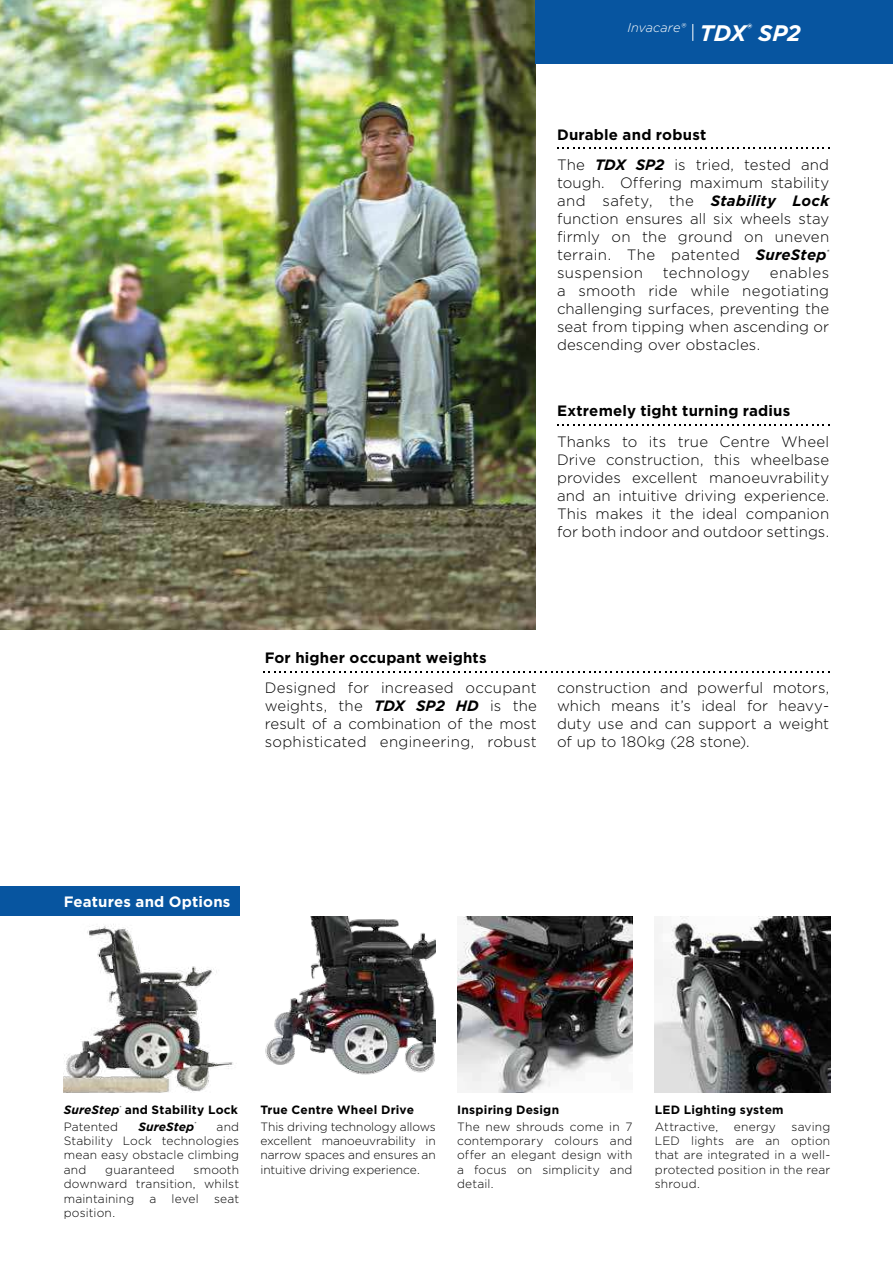
<style>
.page{position:relative;width:893px;height:1263px;background:#fff}
.page>*{position:absolute;margin:0;border:0;box-sizing:border-box;transform-origin:0 0}
.t1{font:300 15px/18px "Gotham";letter-spacing:.01em;color:#000;text-align:justify}
.t2{font:700 15px "Gotham";letter-spacing:.01em;color:#000}
.t3{font:300 15px "Gotham";letter-spacing:.03em;color:#000}
.t4{font:700 15px "Gotham";letter-spacing:.015em;color:#fff}
.t5{font:italic 300 12.75px "Gotham";letter-spacing:.01em;color:#fff}
.t6{font:300 12px/14.4px "Gotham";letter-spacing:.01em;color:#000;text-align:justify}
.t7{font:700 12px "Gotham";letter-spacing:.02em;color:#000}
.t8{font:italic 700 12px "Gotham";letter-spacing:.005em;color:#000}
.t9{font:italic 700 6.15px "Gotham";color:#000}
.t10{font:italic 700 4.35px "Gotham";color:#000}
.s1{font-weight:700;font-size:22.5px}
.s2{font-weight:700;font-size:13.05px}
.s3{font-weight:700}
.s4{font-weight:700;font-style:italic}
.s5{font-style:italic}
</style>
<div class="page">
<div style="left:0;top:886px;width:239px;height:30px;background:#0755a0"></div>
<img style="left:0;top:0;width:536px;height:629px">
<img style="left:64px;top:924px;width:169px;height:168px">
<img style="left:265px;top:917px;width:171px;height:158px">
<img style="left:457px;top:917px;width:175px;height:175px">
<svg style="left:557px;top:147px;width:272px;height:2px"></svg>
<svg style="left:557px;top:424px;width:272px;height:1px"></svg>
<svg style="left:263px;top:671px;width:566px;height:1px"></svg>
<img style="left:655px;top:917px;width:175px;height:175px">
<div style="left:536px;top:0;width:357px;height:64px;background:#0755a0"></div>
<svg style="left:693px;top:24px;width:1px;height:17px"></svg>
<p class="t5" style="left:627px;top:22px;width:176px">Invacare® <span class="s1">TDX</span><span class="s2">®</span> <span class="s1">SP2</span></p>
<p class="t1" style="left:557px;top:120px;width:274px;line-height:30.8px"><span class="s3">Durable and robust<br></span>The <span class="s4">TDX SP2</span> is tried, tested and</p>
<p class="t1" style="left:557px;top:175px;width:274px">tough. Offering maximum stability and safety, the <span class="s4">Stability Lock </span>function ensures all six wheels stay firmly on the ground on uneven terrain. The patented <span class="s4">SureStep</span></p>
<p class="t9" style="left:827px;top:249px;width:4px">®</p>
<p class="t3" style="left:557px;top:266px;width:88px">suspension</p>
<p class="t3" style="left:663px;top:266px;width:89px">technology</p>
<p class="t1" style="left:557px;top:265px;width:274px;text-indent:213px">enables a smooth ride while negotiating challenging surfaces, preventing the seat from tipping when ascending or descending over obstacles.</p>
<p class="t2" style="left:557px;top:404px;width:235px">Extremely tight turning radius</p>
<p class="t1" style="left:557px;top:433px;width:274px">Thanks to its true Centre Wheel Drive construction, this wheelbase provides excellent manoeuvrability and an intuitive driving experience.<br>This makes it the ideal companion for both indoor and outdoor settings.</p>
<p class="t2" style="left:265px;top:651px;width:223px">For higher occupant weights</p>
<p class="t1" style="left:265px;top:680px;width:274px">Designed for increased occupant weights, the <span class="s4">TDX SP2 HD</span> is the result of a combination of the most sophisticated engineering, robust</p>
<p class="t1" style="left:557px;top:680px;width:274px">construction and powerful motors, which means it’s ideal for heavy&shy;duty use and can support a weight of up to 180kg (28 stone).</p>
<p class="t4" style="left:64px;top:895px;width:168px">Features and Options</p>
<p class="t7" style="left:64px;top:1104px;width:176px"><span class="s5">SureStep</span> and Stability Lock</p>
<p class="t10" style="left:120px;top:1105px;width:3px">®</p>
<p class="t6" style="left:64px;top:1120px;width:56px">Patented</p>
<p class="t8" style="left:139px;top:1121px;width:57px">SureStep</p>
<p class="t10" style="left:194px;top:1122px;width:3px">®</p>
<p class="t6" style="left:64px;top:1120px;width:177px;text-indent:153px">and Stability Lock technologies mean easy obstacle climbing and</p>
<p class="t6" style="left:64px;top:1163px;width:177px;text-indent:130px">smooth downward transition, whilst maintaining</p>
<p class="t6" style="left:105px;top:1163px;width:71px">guaranteed</p>
<p class="t6" style="left:149px;top:1192px;width:8px">a</p>
<p class="t6" style="left:172px;top:1192px;width:29px">level</p>
<p class="t6" style="left:214px;top:1192px;width:27px">seat</p>
<p class="t6" style="left:64px;top:1206px;width:53px">position.</p>
<p class="t7" style="left:260px;top:1104px;width:155px">True Centre Wheel Drive</p>
<p class="t6" style="left:260px;top:1120px;width:177px">This driving technology allows excellent manoeuvrability in narrow spaces and ensures an intuitive driving experience.</p>
<p class="t7" style="left:457px;top:1104px;width:104px">Inspiring Design</p>
<p class="t6" style="left:457px;top:1120px;width:177px">The new shrouds come in 7 contemporary colours and offer an elegant design with a focus on simplicity and detail.</p>
<p class="t7" style="left:655px;top:1104px;width:130px">LED Lighting system</p>
<p class="t6" style="left:655px;top:1120px;width:65px">Attractive,</p>
<p class="t6" style="left:734px;top:1120px;width:44px">energy</p>
<p class="t6" style="left:655px;top:1120px;width:177px;text-indent:137px">saving LED lights are an option that are integrated in a well&shy;protected position in the rear shroud.</p>
</div>
